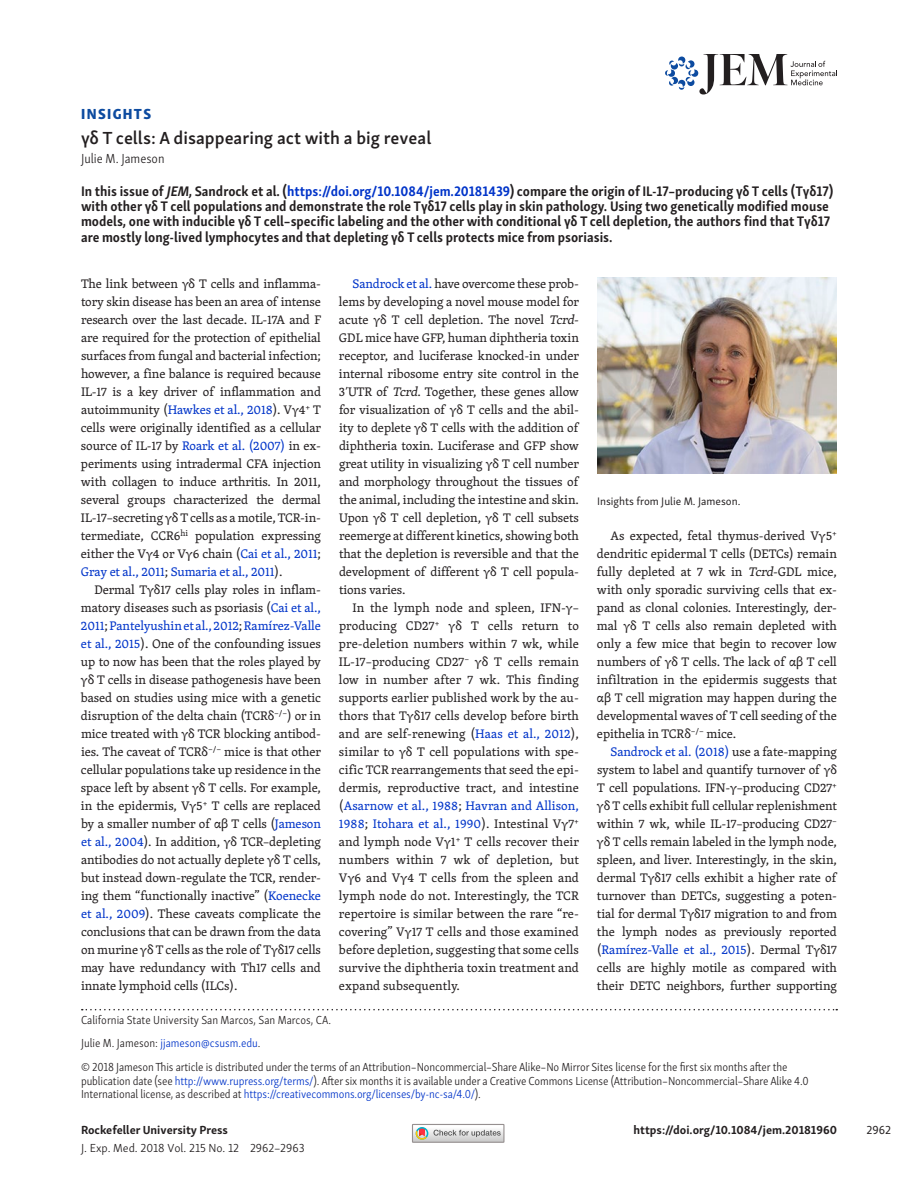
<style>
.page{position:relative;width:918px;height:1188px;background:#fff}
.page>*{position:absolute;margin:0;border:0;box-sizing:border-box;transform-origin:0 0}
.t1{font:600 18px "Skolar Sans PE";color:#231f20}
.t2{font:15px "Skolar Sans PE Cn Eb";letter-spacing:.09em;color:#0d4ba0}
.t3{font:700 14.25px/15.5px "Skolar Sans PE Cn";color:#231f20}
.t4{font:300 13.5px "Skolar Sans PE Cn";color:#231f20}
.t5{font:12.75px/18px "Skolar PE";letter-spacing:-.005em;color:#231f20;text-align:justify}
.t6{font:300 12px/13.5px "Skolar Sans PE Cn";letter-spacing:-.01em;color:#231f20}
.t7{font:700 12px "Skolar Sans PE";color:#231f20}
.t8{font:300 12px "Skolar Sans PE";color:#231f20}
.t9{font:300 12px "Skolar Sans PE Cn";color:#0034c9}
.t10{font:12px "Skolar Sans PE";color:#231f20}
.t11{font:11.25px "Skolar Sans PE";color:#231f20}
.s1{font-style:italic}
.s2{color:#0034c9}
.s3{color:#231f20}
</style>
<div class="page">
<svg style="left:665px;top:54px;width:172px;height:40px"></svg>
<div style="left:412px;top:1124px;width:93px;height:19px;border:1px solid #969090"></div>
<svg style="left:412px;top:1124px;width:92px;height:18px"></svg>
<svg style="left:82px;top:1009px;width:755px;height:1px"></svg>
<img style="left:597px;top:278px;width:240px;height:195px">
<p class="t2" style="left:81px;top:101px;width:71px">INSIGHTS</p>
<h1 class="t1" style="left:81px;top:124px;width:352px">γδ T cells: A disappearing act with a big reveal</h1>
<p class="t4" style="left:81px;top:149px;width:85px">Julie M. Jameson</p>
<p class="t3" style="left:81px;top:182px;width:754px">In this issue of <span class="s1">JEM</span>, Sandrock et al. (<span class="s2">https://doi.org/10.1084/jem.20181439</span>) compare the origin of IL-17–producing γδ T cells (Tγδ17) with other γδ T cell populations and demonstrate the role Tγδ17 cells play in skin pathology. Using two genetically modified mouse models, one with inducible γδ T cell–specific labeling and the other with conditional γδ T cell depletion, the authors find that Tγδ17 are mostly long-lived lymphocytes and that depleting γδ T cells protects mice from psoriasis.</p>
<p class="t5" style="left:81px;top:274px;width:242px">The link between γδ T cells and inflamma&shy;tory skin disease has been an area of intense research over the last decade. IL-17A and F are required for the protection of epithelial surfaces from fungal and bacterial infection; however, a fine balance is required because IL-17 is a key driver of inflammation and autoimmunity (<span class="s2">Hawkes et al., 2018</span>). Vγ4<sup>+</sup> T cells were originally identified as a cellular source of IL-17 by <span class="s2">Roark et al. (2007)</span> in ex&shy;periments using intradermal CFA injection with collagen to induce arthritis. In 2011, several groups characterized the dermal IL-17–secreting γδ T cells as a motile, TCR-in&shy;termediate, CCR6<sup>hi</sup> population expressing either the Vγ4 or Vγ6 chain (<span class="s2">Cai et al., 2011</span>; <span class="s2">Gray et al., 2011</span>; <span class="s2">Sumaria et al., 2011</span>).</p>
<p class="t5" style="left:81px;top:580px;width:242px;text-indent:14px">Dermal Tγδ17 cells play roles in inflam&shy;matory diseases such as psoriasis (<span class="s2">Cai et al., 2011</span>; <span class="s2">Pantelyushin et al., 2012</span>; <span class="s2">Ramírez-Valle et al., 2015</span>). One of the confounding issues up to now has been that the roles played by γδ T cells in disease pathogenesis have been based on studies using mice with a genetic disruption of the delta chain (TCRδ<sup>−/−</sup>) or in mice treated with γδ TCR blocking antibod&shy;ies. The caveat of TCRδ<sup>−/−</sup> mice is that other cellular populations take up residence in the space left by absent γδ T cells. For example, in the epidermis, Vγ5<sup>+</sup> T cells are replaced by a smaller number of αβ T cells (<span class="s2">Jameson et al., 2004</span>). In addition, γδ TCR–depleting antibodies do not actually deplete γδ T cells, but instead down-regulate the TCR, render&shy;ing them “functionally inactive” (<span class="s2">Koenecke et al., 2009</span>). These caveats complicate the conclusions that can be drawn from the data on murine γδ T cells as the role of Tγδ17 cells may have redundancy with Th17 cells and innate lymphoid cells (ILCs).</p>
<p class="t6" style="left:81px;top:1012px;width:252px">California State University San Marcos, San Marcos, CA.</p>
<p class="t9" style="left:81px;top:1034px;width:181px"><span class="s3">Julie M. Jameson:</span> jjameson@csusm.edu<span class="s3">.</span></p>
<p class="t5" style="left:339px;top:274px;width:242px;text-indent:14px"><span class="s2">Sandrock et al.</span> have overcome these prob&shy;lems by developing a novel mouse model for acute γδ T cell depletion. The novel <span class="s1">Tcrd</span>-GDL mice have GFP, human diphtheria toxin receptor, and luciferase knocked-in under internal ribosome entry site control in the 3′UTR of <span class="s1">Tcrd</span>. Together, these genes allow for visualization of γδ T cells and the abil&shy;ity to deplete γδ T cells with the addition of diphtheria toxin. Luciferase and GFP show great utility in visualizing γδ T cell number and morphology throughout the tissues of the animal, including the intestine and skin.<br>Upon γδ T cell depletion, γδ T cell subsets reemerge at different kinetics, showing both that the depletion is reversible and that the development of different γδ T cell popula&shy;tions varies.</p>
<p class="t5" style="left:339px;top:598px;width:242px;text-indent:14px">In the lymph node and spleen, IFN-γ– producing CD27<sup>+</sup> γδ T cells return to pre-deletion numbers within 7 wk, while IL-17–producing CD27<sup>−</sup> γδ T cells remain low in number after 7 wk. This finding supports earlier published work by the au&shy;thors that Tγδ17 cells develop before birth and are self-renewing (<span class="s2">Haas et al., 2012</span>), similar to γδ T cell populations with spe&shy;cific TCR rearrangements that seed the epi&shy;dermis, reproductive tract, and intestine (<span class="s2">Asarnow et al., 1988</span>; <span class="s2">Havran and Allison, 1988</span>; <span class="s2">Itohara et al., 1990</span>). Intestinal Vγ7<sup>+ </sup>and lymph node Vγ1<sup>+</sup> T cells recover their numbers within 7 wk of depletion, but Vγ6 and Vγ4 T cells from the spleen and lymph node do not. Interestingly, the TCR repertoire is similar between the rare “re&shy;covering” Vγ17 T cells and those examined before depletion, suggesting that some cells survive the diphtheria toxin treatment and expand subsequently.</p>
<p class="t11" style="left:597px;top:492px;width:145px">Insights from Julie M. Jameson.</p>
<p class="t5" style="left:597px;top:526px;width:242px;text-indent:14px">As expected, fetal thymus-derived Vγ5<sup>+ </sup>dendritic epidermal T cells (DETCs) remain fully depleted at 7 wk in <span class="s1">Tcrd</span>-GDL mice, with only sporadic surviving cells that ex&shy;pand as clonal colonies. Interestingly, der&shy;mal γδ T cells also remain depleted with only a few mice that begin to recover low numbers of γδ T cells. The lack of αβ T cell infiltration in the epidermis suggests that αβ T cell migration may happen during the developmental waves of T cell seeding of the epithelia in TCRδ<sup>−/−</sup> mice.</p>
<p class="t5" style="left:597px;top:742px;width:242px;text-indent:14px"><span class="s2">Sandrock et al. (2018)</span> use a fate-mapping system to label and quantify turnover of γδ T cell populations. IFN-γ–producing CD27<sup>+ </sup>γδ T cells exhibit full cellular replenishment within 7 wk, while IL-17–producing CD27<sup>− </sup>γδ T cells remain labeled in the lymph node, spleen, and liver. Interestingly, in the skin, dermal Tγδ17 cells exhibit a higher rate of turnover than DETCs, suggesting a poten&shy;tial for dermal Tγδ17 migration to and from the lymph nodes as previously reported (<span class="s2">Ramírez-Valle et al., 2015</span>). Dermal Tγδ17 cells are highly motile as compared with their DETC neighbors, further supporting</p>
<p class="t6" style="left:81px;top:1059px;width:729px">© 2018 Jameson This article is distributed under the terms of an Attribution–Noncommercial–Share Alike–No Mirror Sites license for the first six months after the publication date (see <span class="s2">http://www.rupress.org/terms/</span>). After six months it is available under a Creative Commons License (Attribution–Noncommercial–Share Alike 4.0<br>International license, as described at <span class="s2">https://creativecommons.org/licenses/by-nc-sa/4.0/</span>).</p>
<p class="t7" style="left:81px;top:1120px;width:149px">Rockefeller University Press</p>
<p class="t10" style="left:866px;top:1121px;width:26px">2962</p>
<p class="t7" style="left:633px;top:1120px;width:205px">https://doi.org/10.1084/jem.20181960</p>
<p class="t8" style="left:81px;top:1139px;width:225px">J. Exp. Med. 2018 Vol. 215 No. 12 2962–2963</p>
</div>
